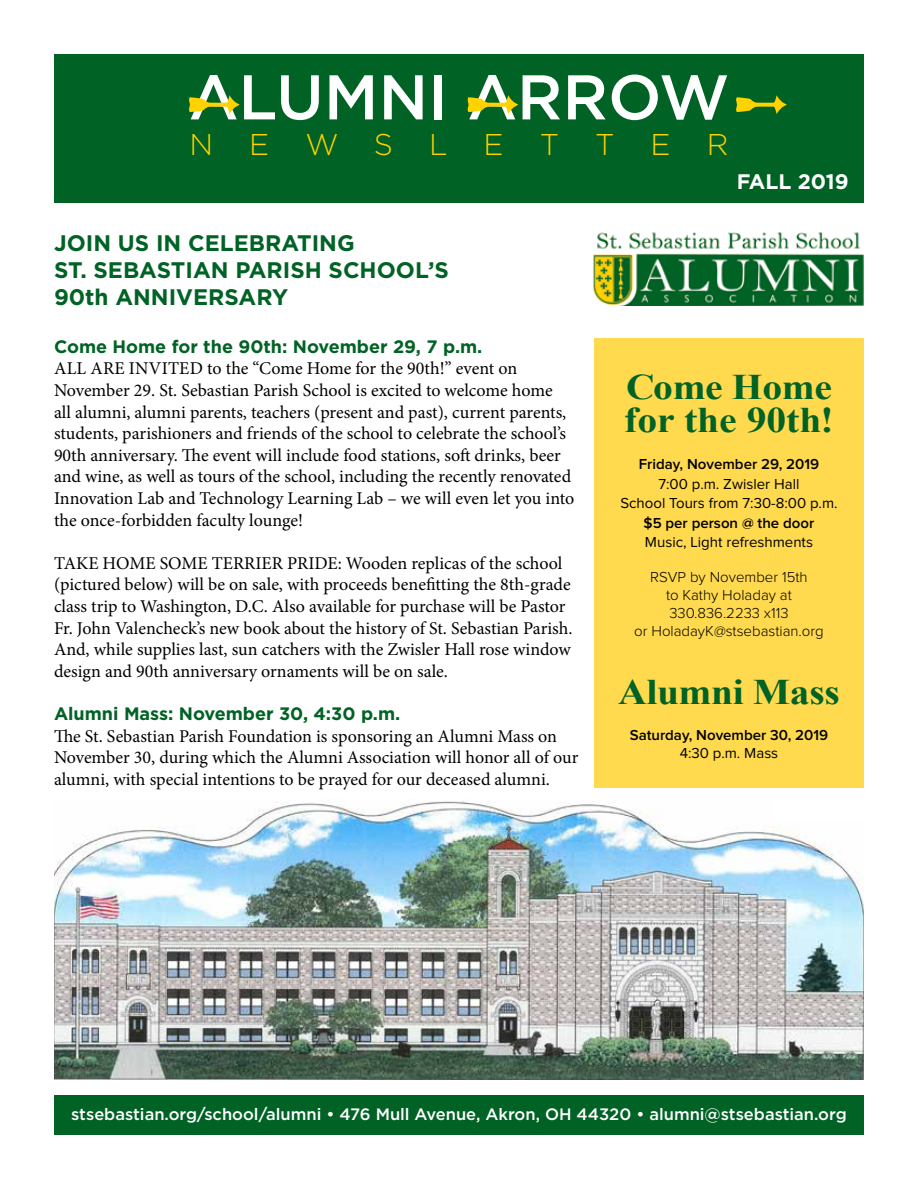
<style>
.page{position:relative;width:918px;height:1188px;background:#fff}
.page>*{position:absolute;margin:0;border:0;box-sizing:border-box;transform-origin:0 0}
.t1{font:500 63px "Gotham";color:#fff}
.t2{font:700 36px/33px "Times New Roman";letter-spacing:-.01em;color:#006225;scale:1.1 1}
.t3{font:300 30px "Gotham";letter-spacing:1.2em;color:#ffd200}
.t4{font:700 22.5px/27px "Gotham";color:#006225}
.t5{font:700 21px "Gotham";color:#fff}
.t6{font:18px/21.6px "Minion Pro";color:#000}
.t7{font:700 18px "Gotham";color:#006225}
.t8{font:500 16.5px "Gotham";color:#fff}
.t9{font:15px/19.5px "Proxima Nova";color:#000;text-align:center}
.t10{font:300 15px/18px "Proxima Nova";color:#000;text-align:center}
.t11{font:600 15px "Proxima Nova";color:#000}
.s1{color:#006225}
</style>
<div class="page">
<div style="left:54px;top:54px;width:810px;height:148px;background:#006225"></div>
<div style="left:54px;top:1095px;width:810px;height:40px;background:#006225"></div>
<img style="left:593px;top:232px;width:271px;height:74px">
<svg style="left:189px;top:75px;width:51px;height:44px"></svg>
<svg style="left:736px;top:95px;width:51px;height:19px"></svg>
<svg style="left:467px;top:75px;width:52px;height:44px"></svg>
<div style="left:594px;top:338px;width:270px;height:450px;background:#ffda4f"></div>
<img style="left:55px;top:800px;width:808px;height:280px">
<div style="left:774px;top:795px;width:117px;height:26px;background:#fff"></div>
<h1 class="t1" style="left:189px;top:56px;width:542px"><span class="s1">A</span>LUMNI <span class="s1">A</span>RROW</h1>
<h3 class="t3" style="left:190px;top:126px;width:540px">NEWSLETTER</h3>
<p class="t5" style="left:737px;top:168px;width:114px">FALL 2019</p>
<p class="t4" style="left:54px;top:229px;width:396px">JOIN US IN CELEBRATING<br>ST. SEBASTIAN PARISH SCHOOL’S<br>90th ANNIVERSARY</p>
<p class="t7" style="left:54px;top:335px;width:430px">Come Home for the 90th: November 29, 7 p.m.</p>
<p class="t6" style="left:54px;top:358px;width:522px">ALL ARE INVITED to the “Come Home for the 90th!” event on November 29. St. Sebastian Parish School is excited to welcome home all alumni, alumni parents, teachers (present and past), current parents, students, parishioners and friends of the school to celebrate the school’s 90th anniversary. The event will include food stations, soft drinks, beer and wine, as well as tours of the school, including the recently renovated Innovation Lab and Technology Learning Lab – we will even let you into the once-forbidden faculty lounge!</p>
<p class="t6" style="left:54px;top:552px;width:520px">TAKE HOME SOME TERRIER PRIDE: Wooden replicas of the school (pictured below) will be on sale, with proceeds benefitting the 8th-grade class trip to Washington, D.C. Also available for purchase will be Pastor Fr. John Valencheck’s new book about the history of St. Sebastian Parish.<br>And, while supplies last, sun catchers with the Zwisler Hall rose window design and 90th anniversary ornaments will be on sale.</p>
<p class="t7" style="left:54px;top:702px;width:348px">Alumni Mass: November 30, 4:30 p.m.</p>
<p class="t6" style="left:54px;top:725px;width:526px">The St. Sebastian Parish Foundation is sponsoring an Alumni Mass on<br>November 30, during which the Alumni Association will honor all of our alumni, with special intentions to be prayed for our deceased alumni.</p>
<h2 class="t2" style="left:624px;top:369px;width:192px">Come Home for the 90th!</h2>
<p class="t11" style="left:639px;top:456px;width:182px">Friday, November 29, 2019</p>
<p class="t9" style="left:620px;top:474px;width:219px">7:00 p.m. Zwisler Hall<br>School Tours from 7:30-8:00 p.m.</p>
<p class="t11" style="left:644px;top:514px;width:172px">$5 per person @ the door</p>
<p class="t9" style="left:645px;top:533px;width:170px">Music, Light refreshments</p>
<p class="t10" style="left:634px;top:568px;width:191px">RSVP by November 15th<br>to Kathy Holaday at<br>330.836.2233 x113<br>or HoladayK@stsebastian.org</p>
<h2 class="t2" style="left:618px;top:674px;width:203px">Alumni Mass</h2>
<p class="t11" style="left:630px;top:726px;width:200px">Saturday, November 30, 2019</p>
<p class="t9" style="left:680px;top:744px;width:100px">4:30 p.m. Mass</p>
<p class="t8" style="left:71px;top:1104px;width:777px">stsebastian.org/school/alumni • 476 Mull Avenue, Akron, OH 44320 • alumni@stsebastian.org</p>
</div>
